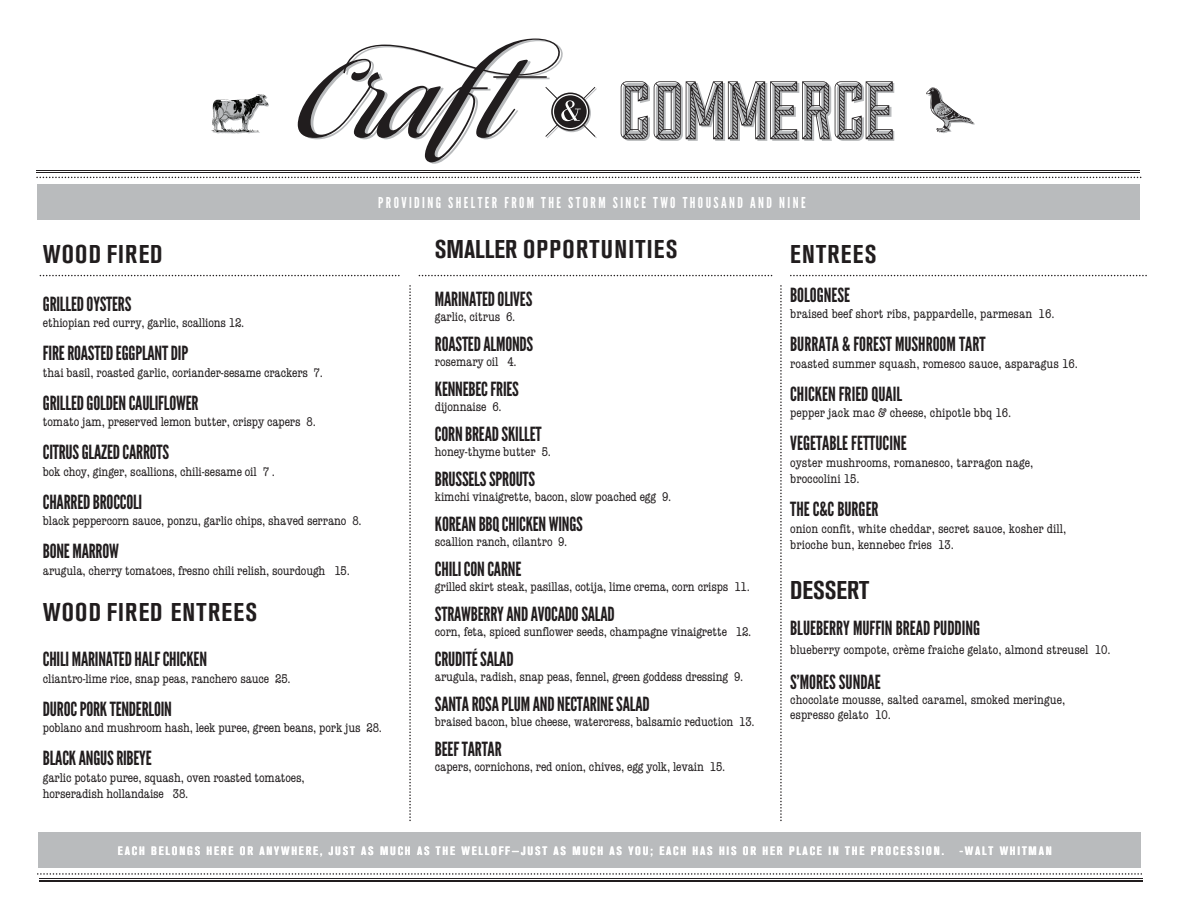
<style>
.page{position:relative;width:1188px;height:918px;background:#fff}
.page>*{position:absolute;margin:0;border:0;box-sizing:border-box;transform-origin:0 0}
.t1{font:700 condensed 25.5px "Akzidenz Grotesk BQ";letter-spacing:.05em;color:#211d1e}
.t2{font:700 condensed 25.5px "Akzidenz Grotesk BQ";color:#211d1e}
.t3{font:19.5px "League Gothic";letter-spacing:-.01em;color:#211d1e}
.t4{font:15px "League Gothic";letter-spacing:.16em;color:#fff}
.t5{font:500 condensed 13.5px/16.5px "Amer Typewriter IT Cby BT";letter-spacing:-.01em;color:#211d1e}
.t6{font:700 condensed 12px "Akzidenz Grotesk BQ";letter-spacing:.15em;color:#fff}
</style>
<div class="page">
<div style="left:38px;top:184px;width:1102px;height:35px;background:#b9bbbd"></div>
<hr style="left:36px;top:172px;width:1104px;height:1px;background:#211d1e">
<hr style="left:36px;top:170px;width:1104px;height:1px;background:#211d1e">
<svg style="left:37px;top:177px;width:1105px;height:1px"></svg>
<div style="left:39px;top:832px;width:1102px;height:35px;background:#b9bbbd"></div>
<hr style="left:39px;top:878px;width:1103px;height:1px;background:#211d1e">
<hr style="left:39px;top:880px;width:1103px;height:1px;background:#211d1e">
<svg style="left:37px;top:873px;width:1104px;height:2px"></svg>
<svg style="left:926px;top:87px;width:49px;height:46px"></svg>
<svg style="left:211px;top:94px;width:58px;height:40px"></svg>
<svg style="left:621px;top:81px;width:273px;height:60px"></svg>
<svg style="left:298px;top:39px;width:299px;height:125px"></svg>
<svg style="left:40px;top:275px;width:360px;height:1px"></svg>
<svg style="left:419px;top:275px;width:354px;height:1px"></svg>
<svg style="left:791px;top:275px;width:355px;height:1px"></svg>
<svg style="left:409px;top:286px;width:2px;height:535px"></svg>
<svg style="left:780px;top:286px;width:2px;height:536px"></svg>
<p class="t4" style="left:378px;top:194px;width:429px">PROVIDING SHELTER FROM THE STORM SINCE TWO THOUSAND AND NINE</p>
<h1 class="t1" style="left:435px;top:235px;width:244px">SMALLER OPPORTUNITIES</h1>
<h2 class="t3" style="left:435px;top:288px;width:99px">MARINATED OLIVES</h2>
<p class="t5" style="left:435px;top:308px;width:82px">garlic, citrus 6.</p>
<h2 class="t3" style="left:435px;top:333px;width:100px">ROASTED ALMONDS</h2>
<p class="t5" style="left:435px;top:353px;width:83px">rosemary oil 4.</p>
<h2 class="t3" style="left:435px;top:378px;width:85px">KENNEBEC FRIES</h2>
<p class="t5" style="left:435px;top:398px;width:68px">dijonnaise 6.</p>
<h2 class="t3" style="left:435px;top:423px;width:108px">CORN BREAD SKILLET</h2>
<p class="t5" style="left:435px;top:443px;width:118px">honey-thyme butter 5.</p>
<h2 class="t3" style="left:435px;top:468px;width:102px">BRUSSELS SPROUTS</h2>
<p class="t5" style="left:435px;top:488px;width:238px">kimchi vinaigrette, bacon, slow poached egg 9.</p>
<h2 class="t3" style="left:435px;top:513px;width:149px">KOREAN BBQ CHICKEN WINGS</h2>
<p class="t5" style="left:435px;top:533px;width:134px">scallion ranch, cilantro 9.</p>
<h2 class="t3" style="left:435px;top:558px;width:88px">CHILI CON CARNE</h2>
<p class="t5" style="left:435px;top:578px;width:316px">grilled skirt steak, pasillas, cotija, lime crema, corn crisps 11.</p>
<h2 class="t3" style="left:435px;top:603px;width:181px">STRAWBERRY AND AVOCADO SALAD</h2>
<p class="t5" style="left:435px;top:623px;width:318px">corn, feta, spiced sunflower seeds, champagne vinaigrette 12.</p>
<h2 class="t3" style="left:435px;top:648px;width:80px">CRUDITÉ SALAD</h2>
<p class="t5" style="left:435px;top:668px;width:310px">arugula, radish, snap peas, fennel, green goddess dressing 9.</p>
<h2 class="t3" style="left:435px;top:693px;width:216px">SANTA ROSA PLUM AND NECTARINE SALAD</h2>
<p class="t5" style="left:435px;top:713px;width:321px">braised bacon, blue cheese, watercress, balsamic reduction 13.</p>
<h2 class="t3" style="left:435px;top:738px;width:68px">BEEF TARTAR</h2>
<p class="t5" style="left:435px;top:758px;width:292px">capers, cornichons, red onion, chives, egg yolk, levain 15.</p>
<h1 class="t1" style="left:43px;top:239px;width:121px">WOOD FIRED</h1>
<h2 class="t3" style="left:43px;top:292px;width:90px">GRILLED OYSTERS</h2>
<p class="t5" style="left:43px;top:314px;width:203px">ethiopian red curry, garlic, scallions 12.</p>
<h2 class="t3" style="left:43px;top:342px;width:147px">FIRE ROASTED EGGPLANT DIP</h2>
<p class="t5" style="left:43px;top:364px;width:282px">thai basil, roasted garlic, coriander-sesame crackers 7.</p>
<h2 class="t3" style="left:43px;top:391px;width:157px">GRILLED GOLDEN CAULIFLOWER</h2>
<p class="t5" style="left:43px;top:413px;width:274px">tomato jam, preserved lemon butter, crispy capers 8.</p>
<h2 class="t3" style="left:43px;top:441px;width:128px">CITRUS GLAZED CARROTS</h2>
<p class="t5" style="left:43px;top:463px;width:234px">bok choy, ginger, scallions, chili-sesame oil 7 .</p>
<h2 class="t3" style="left:43px;top:490px;width:101px">CHARRED BROCCOLI</h2>
<p class="t5" style="left:43px;top:512px;width:320px">black peppercorn sauce, ponzu, garlic chips, shaved serrano 8.</p>
<h2 class="t3" style="left:43px;top:540px;width:78px">BONE MARROW</h2>
<p class="t5" style="left:43px;top:562px;width:309px">arugula, cherry tomatoes, fresno chili relish, sourdough 15.</p>
<h1 class="t1" style="left:43px;top:598px;width:216px">WOOD FIRED ENTREES</h1>
<h2 class="t3" style="left:43px;top:648px;width:166px">CHILI MARINATED HALF CHICKEN</h2>
<p class="t5" style="left:43px;top:670px;width:249px">cliantro-lime rice, snap peas, ranchero sauce 25.</p>
<h2 class="t3" style="left:43px;top:697px;width:131px">DUROC PORK TENDERLOIN</h2>
<p class="t5" style="left:43px;top:719px;width:341px">poblano and mushroom hash, leek puree, green beans, pork jus 28.</p>
<h2 class="t3" style="left:43px;top:747px;width:110px">BLACK ANGUS RIBEYE</h2>
<p class="t5" style="left:43px;top:769px;width:263px">garlic potato puree, squash, oven roasted tomatoes, horseradish hollandaise 38.</p>
<h1 class="t1" style="left:790px;top:239px;width:88px">ENTREES</h1>
<h2 class="t3" style="left:790px;top:283px;width:62px">BOLOGNESE</h2>
<p class="t5" style="left:790px;top:305px;width:266px">braised beef short ribs, pappardelle, parmesan 16.</p>
<h2 class="t3" style="left:790px;top:333px;width:197px">BURRATA &amp; FOREST MUSHROOM TART</h2>
<p class="t5" style="left:790px;top:355px;width:289px">roasted summer squash, romesco sauce, asparagus 16.</p>
<h2 class="t3" style="left:790px;top:382px;width:114px">CHICKEN FRIED QUAIL</h2>
<p class="t5" style="left:790px;top:404px;width:223px">pepper jack mac &amp; cheese, chipotle bbq 16.</p>
<h2 class="t3" style="left:790px;top:432px;width:118px">VEGETABLE FETTUCINE</h2>
<p class="t5" style="left:790px;top:454px;width:245px">oyster mushrooms, romanesco, tarragon nage, broccolini 15.</p>
<h2 class="t3" style="left:790px;top:498px;width:90px">THE C&amp;C BURGER</h2>
<p class="t5" style="left:790px;top:520px;width:278px">onion confit, white cheddar, secret sauce, kosher dill, brioche bun, kennebec fries 13.</p>
<h1 class="t2" style="left:790px;top:575px;width:81px">DESSERT</h1>
<h2 class="t3" style="left:790px;top:616px;width:192px">BLUEBERRY MUFFIN BREAD PUDDING</h2>
<p class="t5" style="left:790px;top:641px;width:322px">blueberry compote, crème fraiche gelato, almond streusel 10.</p>
<h2 class="t3" style="left:790px;top:670px;width:92px">S’MORES SUNDAE</h2>
<p class="t5" style="left:790px;top:691px;width:277px;line-height:15px">chocolate mousse, salted caramel, smoked meringue, espresso gelato 10.</p>
<p class="t6" style="left:118px;top:844px;width:827px">EACH BELONGS HERE OR ANYWHERE, JUST AS MUCH AS THE WELLOFF—JUST AS MUCH AS YOU; EACH HAS HIS OR HER PLACE IN THE PROCESSION.</p>
<p class="t6" style="left:959px;top:844px;width:94px">-WALT WHITMAN</p>
</div>
